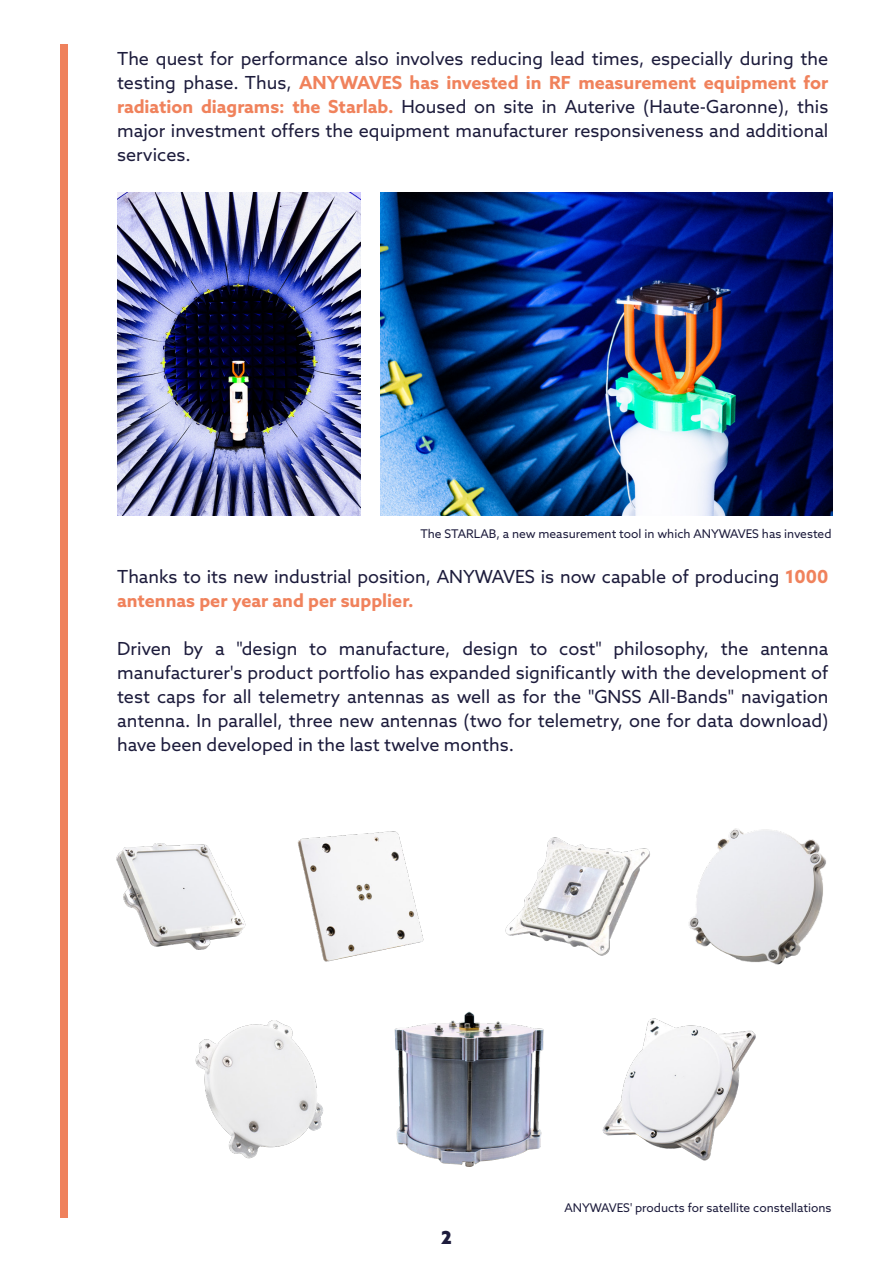
<style>
.page{position:relative;width:893px;height:1263px;background:#fff}
.page>*{position:absolute;margin:0;border:0;box-sizing:border-box;transform-origin:0 0}
.t1{font:18px/24px "Azo Sans";color:#1d1c3c;text-align:justify}
.t2{font:900 18px "Azo Sans";color:#1d1c3c}
.t3{font:12px "Azo Sans";color:#1d1c3c}
.s1{font-weight:700;color:#f0825c}
</style>
<div class="page">
<div style="left:60px;top:45px;width:7px;height:1173px;background:#ef815c"></div>
<img style="left:118px;top:192px;width:242px;height:323px">
<img style="left:381px;top:192px;width:451px;height:323px">
<img style="left:116px;top:828px;width:710px;height:339px">
<p class="t1" style="left:117px;top:46px;width:713px">The quest for performance also involves reducing lead times, especially during the testing phase. Thus, <span class="s1">ANYWAVES has invested in RF measurement equipment for radiation diagrams: the Starlab.</span> Housed on site in Auterive (Haute-Garonne), this major investment offers the equipment manufacturer responsiveness and additional services.</p>
<p class="t3" style="left:420px;top:526px;width:413px">The STARLAB, a new measurement tool in which ANYWAVES has invested</p>
<p class="t1" style="left:117px;top:564px;width:713px">Thanks to its new industrial position, ANYWAVES is now capable of producing <span class="s1">1000 antennas per year and per supplier.</span></p>
<p class="t1" style="left:117px;top:636px;width:713px">Driven by a "design to manufacture, design to cost" philosophy, the antenna manufacturer's product portfolio has expanded significantly with the development of test caps for all telemetry antennas as well as for the "GNSS All-Bands" navigation antenna. In parallel, three new antennas (two for telemetry, one for data download) have been developed in the last twelve months.</p>
<p class="t2" style="left:441px;top:1225px;width:12px">2</p>
<p class="t3" style="left:564px;top:1200px;width:269px">ANYWAVES' products for satellite constellations</p>
</div>
